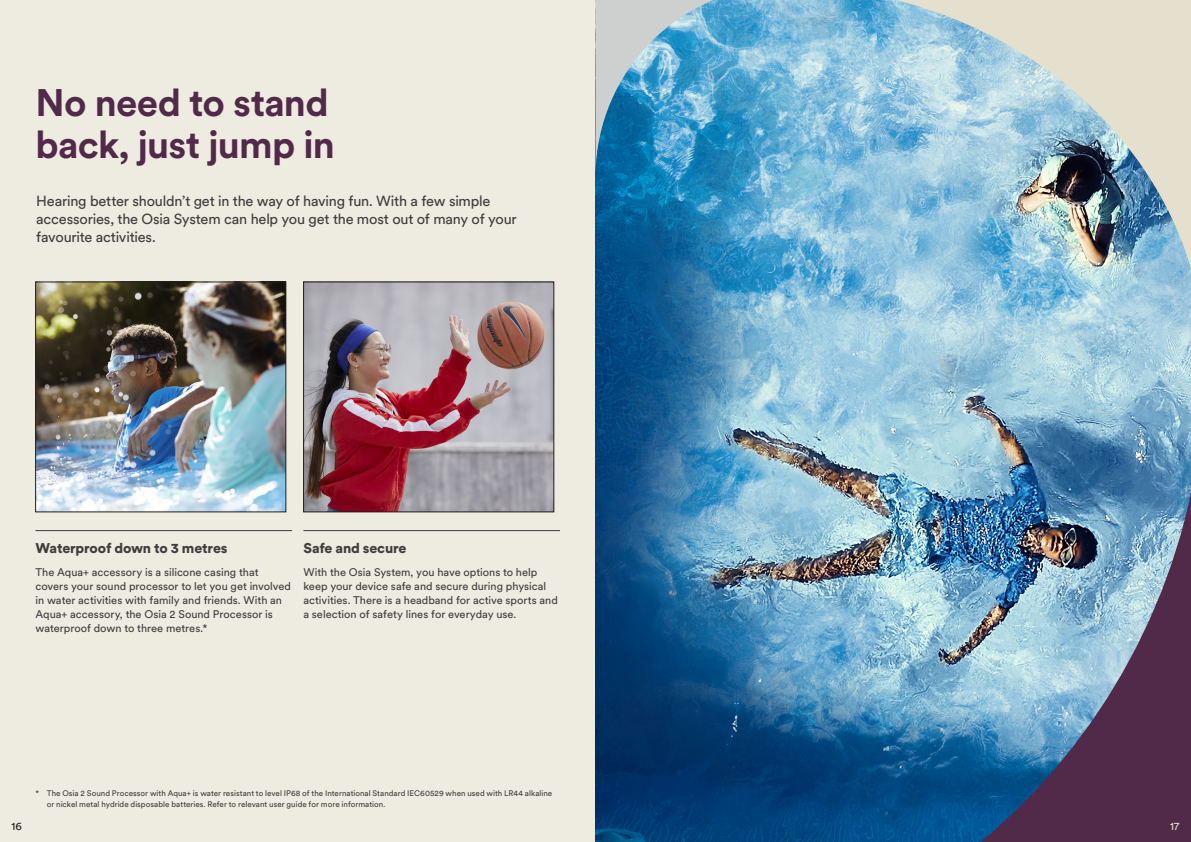
<style>
.page{position:relative;width:1191px;height:842px;background:#fff}
.page>*{position:absolute;margin:0;border:0;box-sizing:border-box;transform-origin:0 0}
.Heading_02_-_Purple{font:700 38px/42px "Circular XX";letter-spacing:-.02em;color:#512a4a}
.Intro_-_90K{font:14.5px/18px "Circular XX";letter-spacing:-.015em;color:#3e3e3f}
.Subheading_03_-_Line{font:900 14px "Circular XX";letter-spacing:-.01em;color:#3e3e3f}
.Body_-_90K{font:11px/14px "Circular XX";color:#3e3e3f}
.Page_numbers_-_Left{font:11px "Circular XX";color:#231f20}
.Page_numbers_-_Right{font:11px "Circular XX";color:#e5e0ce}
.t1{font:8px/11px "Circular XX";color:#3e3e3f}
</style>
<div class="page">
<div style="left:0;top:0;width:609px;height:842px;background:#eeebe0"></div>
<img style="left:595px;top:175px;width:190px;height:191px">
<img style="left:595px;top:366px;width:596px;height:476px">
<svg style="left:595px;top:0;width:190px;height:175px;background:#5ea5c9"></svg>
<svg style="left:785px;top:0;width:406px;height:366px;background:#a0c5d4"></svg>
<img style="left:37px;top:284px;width:247px;height:226px">
<div style="left:35px;top:282px;width:251px;height:230px;border:1px solid #231f20"></div>
<img style="left:305px;top:284px;width:247px;height:226px">
<div style="left:303px;top:282px;width:251px;height:230px;border:1px solid #231f20"></div>
<hr style="left:35px;top:530px;width:257px;height:1px;background:#3e3e3f">
<hr style="left:303px;top:530px;width:257px;height:1px;background:#3e3e3f">
<p class="Heading_02_-_Purple" style="left:35px;top:80px;width:301px">No need to stand back, just jump in</p>
<p class="Intro_-_90K" style="left:36px;top:191px;width:482px">Hearing better shouldn’t get in the way of having fun. With a few simple accessories, the Osia System can help you get the most out of many of your favourite activities.</p>
<p class="Subheading_03_-_Line" style="left:35px;top:539px;width:194px">Waterproof down to 3 metres</p>
<p class="Body_-_90K" style="left:35px;top:564px;width:257px">The Aqua+ accessory is a silicone casing that covers your sound processor to let you get involved in water activities with family and friends. With an Aqua+ accessory, the Osia 2 Sound Processor is waterproof down to three metres.*</p>
<p class="Subheading_03_-_Line" style="left:303px;top:539px;width:105px">Safe and secure</p>
<p class="Body_-_90K" style="left:303px;top:564px;width:256px">With the Osia System, you have options to help keep your device safe and secure during physical activities. There is a headband for active sports and a selection of safety lines for everyday use.</p>
<p class="t1" style="left:47px;top:787px;width:507px;text-indent:-11px">* The Osia 2 Sound Processor with Aqua+ is water resistant to level IP68 of the International Standard IEC60529 when used with LR44 alkaline or nickel metal hydride disposable batteries. Refer to relevant user guide for more information.</p>
<p class="Page_numbers_-_Left" style="left:11px;top:819px;width:12px">16</p>
<p class="Page_numbers_-_Right" style="left:1170px;top:819px;width:11px">17</p>
</div>
